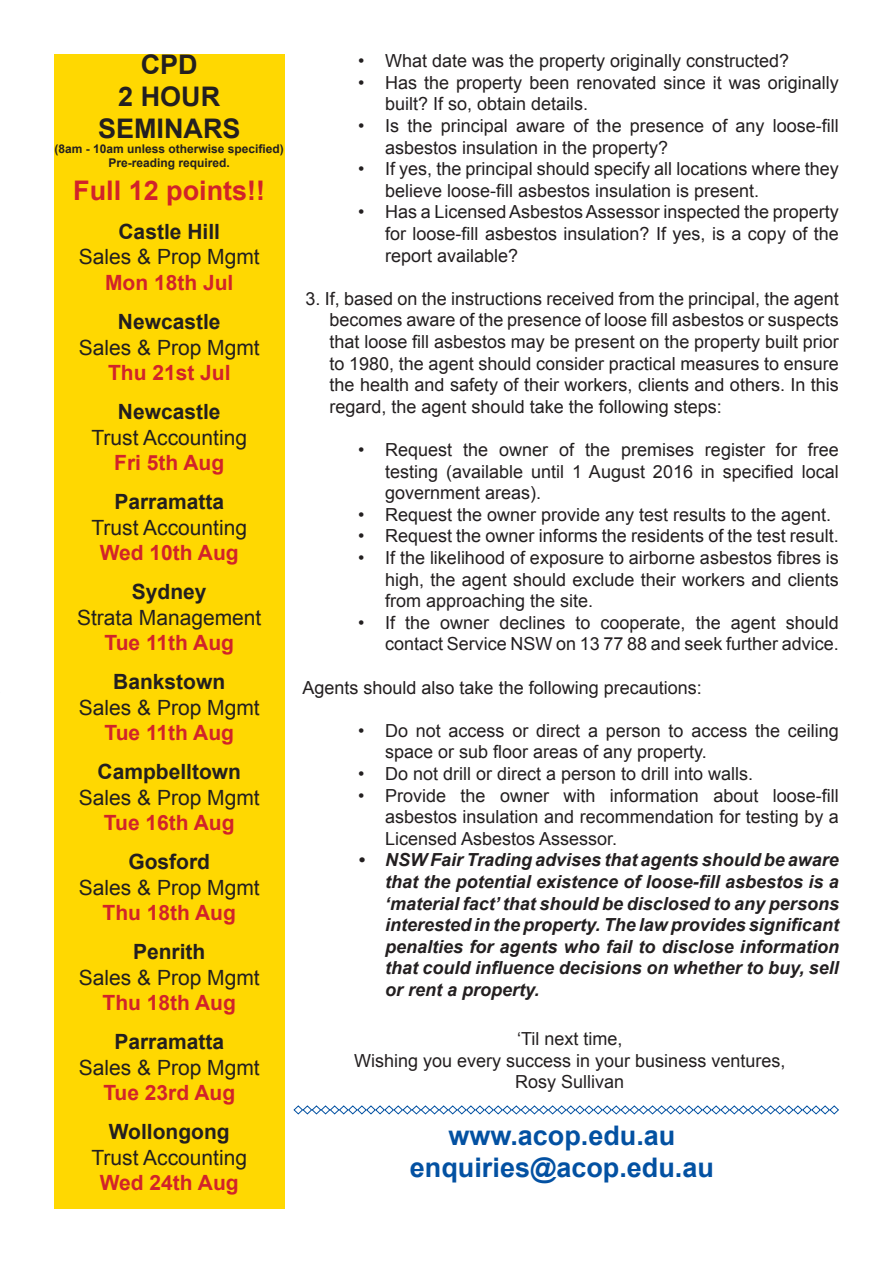
<style>
.page{position:relative;width:893px;height:1263px;background:#fff}
.page>*{position:absolute;margin:0;border:0;box-sizing:border-box;transform-origin:0 0}
.t1{font:700 27px "Arial";color:#0351a2}
.t2{font:700 27px "Arial";color:#231f20}
.t3{font:700 27px "Arial";color:#d1232a}
.t4{font:21px "Arial";color:#231f20}
.t5{font:700 21px "Arial";color:#d1232a}
.t6{font:700 21px "Arial";color:#231f20}
.t7{font:18px/21.6px "Arial";color:#231f20;text-align:justify}
.t8{font:italic 700 18px/21.6px "Arial";color:#231f20;text-align:justify}
.t9{font:700 12px "Arial";color:#231f20}
</style>
<div class="page">
<div style="left:54px;top:54px;width:231px;height:1155px;background:#ffd801"></div>
<svg style="left:293px;top:1105px;width:546px;height:10px"></svg>
<p class="t2" style="left:141px;top:46px;width:58px">CPD</p>
<p class="t2" style="left:118px;top:79px;width:104px">2 HOUR</p>
<p class="t2" style="left:98px;top:111px;width:144px">SEMINARS</p>
<p class="t9" style="left:55px;top:141px;width:231px">(8am - 10am unless otherwise specified)</p>
<p class="t9" style="left:109px;top:155px;width:123px">Pre-reading required.</p>
<p class="t3" style="left:73px;top:172px;width:194px">Full 12 points!!</p>
<p class="t6" style="left:118px;top:218px;width:103px">Castle Hill</p>
<p class="t4" style="left:79px;top:243px;width:182px">Sales &amp; Prop Mgmt</p>
<p class="t5" style="left:105px;top:268px;width:130px">Mon 18th Jul</p>
<p class="t6" style="left:118px;top:308px;width:104px">Newcastle</p>
<p class="t4" style="left:79px;top:333px;width:182px">Sales &amp; Prop Mgmt</p>
<p class="t5" style="left:108px;top:358px;width:124px">Thu 21st Jul</p>
<p class="t6" style="left:118px;top:398px;width:104px">Newcastle</p>
<p class="t4" style="left:91px;top:423px;width:157px">Trust Accounting</p>
<p class="t5" style="left:114px;top:448px;width:112px">Fri 5th Aug</p>
<p class="t6" style="left:114px;top:488px;width:111px">Parramatta</p>
<p class="t4" style="left:91px;top:513px;width:157px">Trust Accounting</p>
<p class="t5" style="left:100px;top:538px;width:140px">Wed 10th Aug</p>
<p class="t6" style="left:132px;top:578px;width:76px">Sydney</p>
<p class="t4" style="left:77px;top:603px;width:186px">Strata Management</p>
<p class="t5" style="left:105px;top:628px;width:131px">Tue 11th Aug</p>
<p class="t6" style="left:113px;top:668px;width:114px">Bankstown</p>
<p class="t4" style="left:79px;top:693px;width:182px">Sales &amp; Prop Mgmt</p>
<p class="t5" style="left:105px;top:718px;width:131px">Tue 11th Aug</p>
<p class="t6" style="left:98px;top:758px;width:145px">Campbelltown</p>
<p class="t4" style="left:79px;top:783px;width:182px">Sales &amp; Prop Mgmt</p>
<p class="t5" style="left:104px;top:808px;width:132px">Tue 16th Aug</p>
<p class="t6" style="left:128px;top:848px;width:83px">Gosford</p>
<p class="t4" style="left:79px;top:873px;width:182px">Sales &amp; Prop Mgmt</p>
<p class="t5" style="left:103px;top:898px;width:135px">Thu 18th Aug</p>
<p class="t6" style="left:133px;top:938px;width:74px">Penrith</p>
<p class="t4" style="left:79px;top:963px;width:182px">Sales &amp; Prop Mgmt</p>
<p class="t5" style="left:103px;top:988px;width:135px">Thu 18th Aug</p>
<p class="t6" style="left:114px;top:1028px;width:111px">Parramatta</p>
<p class="t4" style="left:79px;top:1053px;width:182px">Sales &amp; Prop Mgmt</p>
<p class="t5" style="left:103px;top:1078px;width:133px">Tue 23rd Aug</p>
<p class="t6" style="left:109px;top:1118px;width:122px">Wollongong</p>
<p class="t4" style="left:91px;top:1143px;width:157px">Trust Accounting</p>
<p class="t5" style="left:100px;top:1168px;width:140px">Wed 24th Aug</p>
<p class="t7" style="left:358px;top:50px;width:433px">• What date was the property originally constructed?</p>
<p class="t7" style="left:385px;top:72px;width:455px;text-indent:-27px">• Has the property been renovated since it was originally built? If so, obtain details.</p>
<p class="t7" style="left:385px;top:115px;width:455px;text-indent:-27px">• Is the principal aware of the presence of any loose-fill asbestos insulation in the property?</p>
<p class="t7" style="left:385px;top:158px;width:455px;text-indent:-27px">• If yes, the principal should specify all locations where they believe loose-fill asbestos insulation is present.</p>
<p class="t7" style="left:385px;top:201px;width:455px;text-indent:-27px">• Has a Licensed Asbestos Assessor inspected the property for loose-fill asbestos insulation? If yes, is a copy of the report available?</p>
<p class="t7" style="left:330px;top:288px;width:511px;text-indent:-24px">3. If, based on the instructions received from the principal, the agent becomes aware of the presence of loose fill asbestos or suspects that loose fill asbestos may be present on the property built prior to 1980, the agent should consider practical measures to ensure the health and safety of their workers, clients and others. In this regard, the agent should take the following steps:</p>
<p class="t7" style="left:385px;top:439px;width:455px;text-indent:-27px">• Request the owner of the premises register for free testing (available until 1 August 2016 in specified local government areas).</p>
<p class="t7" style="left:358px;top:504px;width:475px">• Request the owner provide any test results to the agent.</p>
<p class="t7" style="left:358px;top:525px;width:482px">• Request the owner informs the residents of the test result.</p>
<p class="t7" style="left:385px;top:547px;width:455px;text-indent:-27px">• If the likelihood of exposure to airborne asbestos fibres is high, the agent should exclude their workers and clients from approaching the site.</p>
<p class="t7" style="left:358px;top:612px;width:482px;text-align:right">• If the owner declines to cooperate, the agent should contact Service NSW on 13 77 88 and seek further advice.</p>
<p class="t7" style="left:303px;top:677px;width:401px">Agents should also take the following precautions:</p>
<p class="t7" style="left:385px;top:720px;width:455px;text-indent:-27px">• Do not access or direct a person to access the ceiling space or sub floor areas of any property.</p>
<p class="t7" style="left:358px;top:763px;width:397px">• Do not drill or direct a person to drill into walls.</p>
<p class="t7" style="left:385px;top:785px;width:455px;text-indent:-27px">• Provide the owner with information about loose-fill asbestos insulation and recommendation for testing by a Licensed Asbestos Assessor.</p>
<p class="t8" style="left:385px;top:850px;width:455px;text-indent:-27px">• NSW Fair Trading advises that agents should be aware that the potential existence of loose-fill asbestos is a ‘material fact’ that should be disclosed to any persons interested in the property. The law provides significant penalties for agents who fail to disclose information that could influence decisions on whether to buy, sell or rent a property.</p>
<p class="t7" style="left:517px;top:1028px;width:107px">‘Til next time,</p>
<p class="t7" style="left:354px;top:1050px;width:433px">Wishing you every success in your business ventures,</p>
<p class="t7" style="left:515px;top:1071px;width:111px">Rosy Sullivan</p>
<p class="t1" style="left:448px;top:1117px;width:229px">www.acop.edu.au</p>
<p class="t1" style="left:410px;top:1150px;width:305px">enquiries@acop.edu.au</p>
</div>
